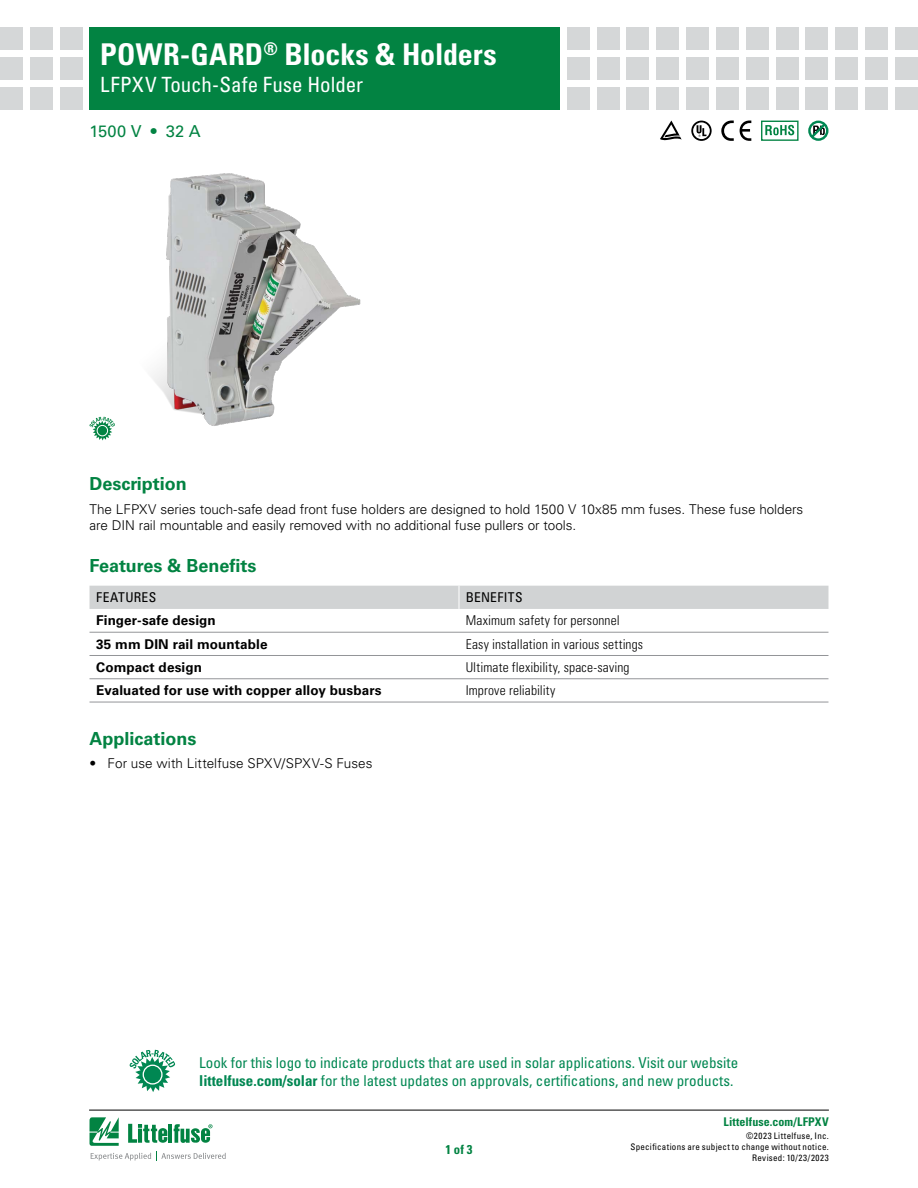
<style>
.page{position:relative;width:918px;height:1188px;background:#fff}
.page>*{position:absolute;margin:0;border:0;box-sizing:border-box;transform-origin:0 0}
.t1{font:700 condensed 30px "Univers LT Std";letter-spacing:-.005em;color:#fff}
.t2{font:condensed 21px "Univers LT Std";color:#fff}
.FACTS_HEAD{font:700 18px "Univers LT Std";color:#028342}
.PRODUCT_SUBHEAD{font:16.5px "Univers LT Std";letter-spacing:.01em;color:#028342}
.Green_Subheads{font:condensed 15px/18px "Univers LT Std";color:#008752}
.Body_1{font:300 13.5px/16.5px "Univers LT Std";letter-spacing:-.005em;color:#000}
.Benefit_column_text{font:300 condensed 13.5px "Univers LT Std";letter-spacing:.01em;color:#000}
.Feature_column_text{font:700 13.5px "Univers LT Std";letter-spacing:.005em;color:#000}
.F___B_header_text{font:condensed 13.5px "Univers LT Std";letter-spacing:.025em;color:#000}
.t3{font:700 condensed 12.75px "Univers LT Std";color:#028342}
.t4{font:700 condensed 12px "Univers LT Std";letter-spacing:.005em;color:#028342}
.t5{font:condensed 9px/10.8px "Univers LT Std";letter-spacing:.03em;color:#000;text-align:right}
.s1{font-weight:700}
</style>
<div class="page">
<hr style="left:89px;top:1110px;width:740px;height:1px;background:#000">
<svg style="left:90px;top:1117px;width:136px;height:44px"></svg>
<div style="left:90px;top:27px;width:470px;height:82px;background:#028342"></div>
<div style="left:60px;top:27px;width:23px;height:23px;background:#d5d7d8"></div>
<div style="left:60px;top:57px;width:23px;height:23px;background:#d5d7d8"></div>
<div style="left:60px;top:87px;width:23px;height:22px;background:#d5d7d8"></div>
<div style="left:30px;top:27px;width:23px;height:23px;background:#d5d7d8"></div>
<div style="left:30px;top:57px;width:23px;height:23px;background:#d5d7d8"></div>
<div style="left:30px;top:87px;width:23px;height:22px;background:#d5d7d8"></div>
<div style="left:0;top:27px;width:23px;height:23px;background:#d5d7d8"></div>
<div style="left:0;top:57px;width:23px;height:23px;background:#d5d7d8"></div>
<div style="left:0;top:87px;width:23px;height:22px;background:#d5d7d8"></div>
<div style="left:567px;top:27px;width:23px;height:23px;background:#d5d7d8"></div>
<div style="left:567px;top:57px;width:23px;height:23px;background:#d5d7d8"></div>
<div style="left:567px;top:87px;width:23px;height:22px;background:#d5d7d8"></div>
<div style="left:597px;top:27px;width:23px;height:23px;background:#d5d7d8"></div>
<div style="left:597px;top:57px;width:23px;height:23px;background:#d5d7d8"></div>
<div style="left:597px;top:87px;width:23px;height:22px;background:#d5d7d8"></div>
<div style="left:627px;top:27px;width:22px;height:23px;background:#d5d7d8"></div>
<div style="left:627px;top:57px;width:22px;height:23px;background:#d5d7d8"></div>
<div style="left:627px;top:87px;width:22px;height:22px;background:#d5d7d8"></div>
<div style="left:656px;top:27px;width:23px;height:23px;background:#d5d7d8"></div>
<div style="left:656px;top:57px;width:23px;height:23px;background:#d5d7d8"></div>
<div style="left:656px;top:87px;width:23px;height:22px;background:#d5d7d8"></div>
<div style="left:686px;top:27px;width:23px;height:23px;background:#d5d7d8"></div>
<div style="left:686px;top:57px;width:23px;height:23px;background:#d5d7d8"></div>
<div style="left:686px;top:87px;width:23px;height:22px;background:#d5d7d8"></div>
<div style="left:716px;top:27px;width:23px;height:23px;background:#d5d7d8"></div>
<div style="left:716px;top:57px;width:23px;height:23px;background:#d5d7d8"></div>
<div style="left:716px;top:87px;width:23px;height:22px;background:#d5d7d8"></div>
<div style="left:746px;top:27px;width:23px;height:23px;background:#d5d7d8"></div>
<div style="left:746px;top:57px;width:23px;height:23px;background:#d5d7d8"></div>
<div style="left:746px;top:87px;width:23px;height:22px;background:#d5d7d8"></div>
<div style="left:805px;top:27px;width:23px;height:23px;background:#d5d7d8"></div>
<div style="left:805px;top:57px;width:23px;height:23px;background:#d5d7d8"></div>
<div style="left:805px;top:87px;width:23px;height:22px;background:#d5d7d8"></div>
<div style="left:776px;top:27px;width:22px;height:23px;background:#d5d7d8"></div>
<div style="left:776px;top:57px;width:22px;height:23px;background:#d5d7d8"></div>
<div style="left:776px;top:87px;width:22px;height:22px;background:#d5d7d8"></div>
<div style="left:835px;top:27px;width:23px;height:23px;background:#d5d7d8"></div>
<div style="left:835px;top:57px;width:23px;height:23px;background:#d5d7d8"></div>
<div style="left:835px;top:87px;width:23px;height:22px;background:#d5d7d8"></div>
<div style="left:865px;top:27px;width:23px;height:23px;background:#d5d7d8"></div>
<div style="left:865px;top:57px;width:23px;height:23px;background:#d5d7d8"></div>
<div style="left:865px;top:87px;width:23px;height:22px;background:#d5d7d8"></div>
<div style="left:895px;top:27px;width:23px;height:23px;background:#d5d7d8"></div>
<div style="left:895px;top:57px;width:23px;height:23px;background:#d5d7d8"></div>
<div style="left:895px;top:87px;width:23px;height:22px;background:#d5d7d8"></div>
<svg style="left:691px;top:121px;width:21px;height:20px"></svg>
<svg style="left:808px;top:121px;width:20px;height:20px"></svg>
<svg style="left:721px;top:121px;width:13px;height:20px"></svg>
<svg style="left:740px;top:121px;width:11px;height:20px"></svg>
<div style="left:90px;top:586px;width:738px;height:23px;background:#d1d3d4"></div>
<hr style="left:90px;top:632px;width:369px;height:1px;background:#939598">
<hr style="left:459px;top:632px;width:369px;height:1px;background:#939598">
<hr style="left:90px;top:655px;width:369px;height:1px;background:#939598">
<hr style="left:459px;top:655px;width:369px;height:1px;background:#939598">
<hr style="left:90px;top:678px;width:369px;height:1px;background:#939598">
<hr style="left:459px;top:678px;width:369px;height:1px;background:#939598">
<hr style="left:90px;top:702px;width:369px;height:1px;background:#939598">
<hr style="left:459px;top:702px;width:369px;height:1px;background:#939598">
<svg style="left:765px;top:125px;width:29px;height:10px"></svg>
<div style="left:761px;top:121px;width:38px;height:20px;border:1px solid #028342"></div>
<img style="left:152px;top:173px;width:209px;height:253px">
<svg style="left:90px;top:417px;width:25px;height:23px"></svg>
<div style="left:97px;top:425px;width:11px;height:11px;background:#028342;border-radius:50%"></div>
<div style="left:97px;top:425px;width:11px;height:11px;border:1px solid #fff;border-radius:50%"></div>
<svg style="left:130px;top:1050px;width:45px;height:42px"></svg>
<div style="left:143px;top:1065px;width:20px;height:20px;border:1px solid #fff;border-radius:50%"></div>
<svg style="left:660px;top:121px;width:22px;height:19px"></svg>
<h1 class="t1" style="left:100px;top:36px;width:398px">POWR-GARD<sup>®</sup> Blocks &amp; Holders</h1>
<h2 class="t2" style="left:100px;top:71px;width:264px">LFPXV Touch-Safe Fuse Holder</h2>
<p class="PRODUCT_SUBHEAD" style="left:90px;top:122px;width:113px">1500 V • 32 A</p>
<p class="FACTS_HEAD" style="left:90px;top:474px;width:99px">Description</p>
<p class="Body_1" style="left:90px;top:501px;width:715px">The LFPXV series touch-safe dead front fuse holders are designed to hold 1500 V 10x85 mm fuses. These fuse holders are DIN rail mountable and easily removed with no additional fuse pullers or tools.</p>
<p class="FACTS_HEAD" style="left:90px;top:556px;width:168px">Features &amp; Benefits</p>
<p class="F___B_header_text" style="left:96px;top:589px;width:61px">FEATURES</p>
<p class="F___B_header_text" style="left:466px;top:589px;width:58px">BENEFITS</p>
<p class="Feature_column_text" style="left:96px;top:613px;width:121px">Finger-safe design</p>
<p class="Benefit_column_text" style="left:466px;top:613px;width:156px">Maximum safety for personnel</p>
<p class="Feature_column_text" style="left:96px;top:636px;width:173px">35 mm DIN rail mountable</p>
<p class="Benefit_column_text" style="left:466px;top:636px;width:179px">Easy installation in various settings</p>
<p class="Feature_column_text" style="left:96px;top:659px;width:107px">Compact design</p>
<p class="Benefit_column_text" style="left:466px;top:659px;width:165px">Ultimate flexibility, space-saving</p>
<p class="Feature_column_text" style="left:96px;top:683px;width:287px">Evaluated for use with copper alloy busbars</p>
<p class="Benefit_column_text" style="left:466px;top:682px;width:91px">Improve reliability</p>
<p class="FACTS_HEAD" style="left:90px;top:728px;width:109px">Applications</p>
<p class="Body_1" style="left:90px;top:755px;width:285px">• For use with Littelfuse SPXV/SPXV-S Fuses</p>
<p class="Green_Subheads" style="left:199px;top:1053px;width:541px">Look for this logo to indicate products that are used in solar applications. Visit our website <span class="s1">littelfuse.com/solar</span> for the latest updates on approvals, certifications, and new products.</p>
<p class="t3" style="left:445px;top:1142px;width:29px">1 of 3</p>
<p class="t4" style="left:724px;top:1115px;width:107px">Littelfuse.com/LFPXV</p>
<p class="t5" style="left:631px;top:1131px;width:200px">©2023 Littelfuse, Inc.<br>Specifications are subject to change without notice.<br>Revised: 10/23/2023</p>
</div>
